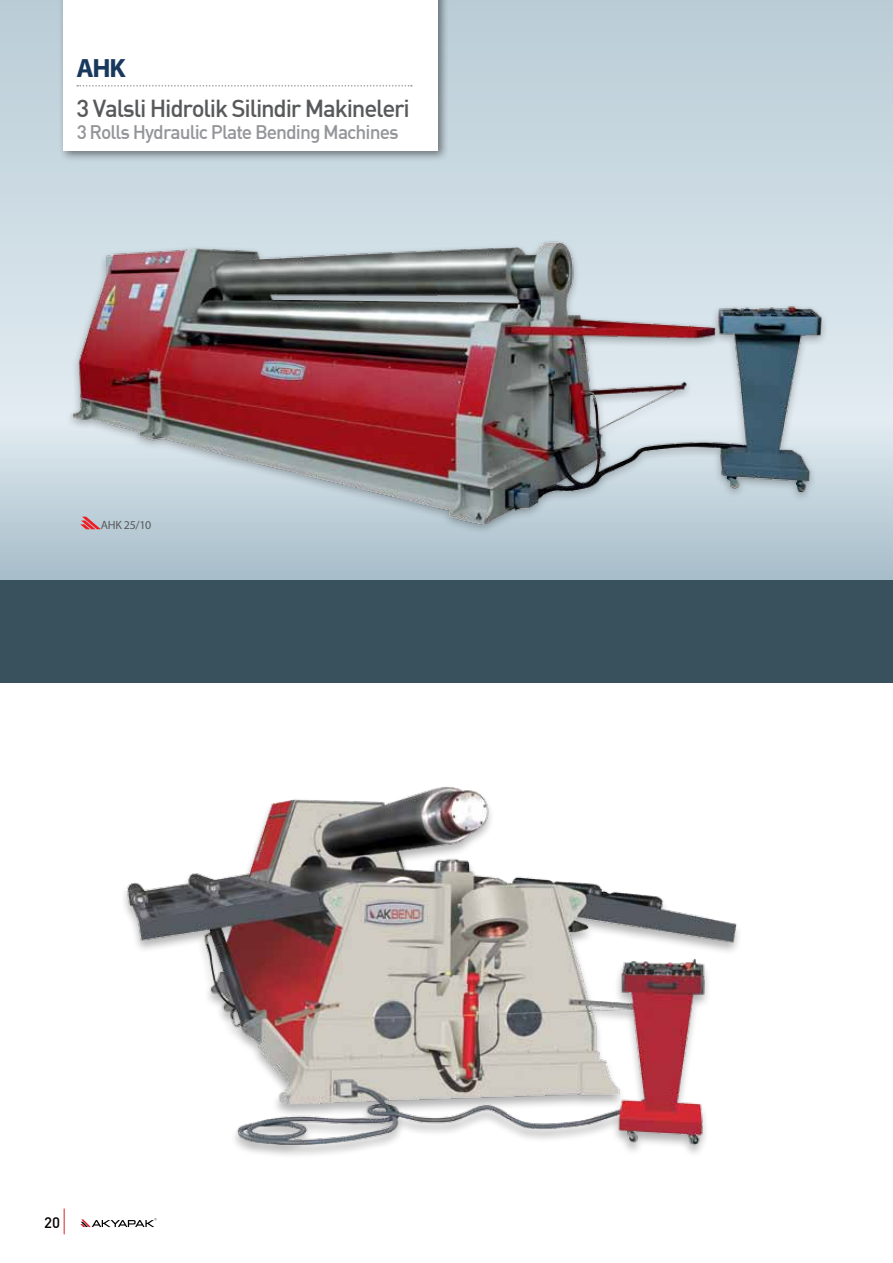
<style>
.page{position:relative;width:893px;height:1263px;background:#fff}
.page>*{position:absolute;margin:0;border:0;box-sizing:border-box;transform-origin:0 0}
.t1{font:700 26.55px "Myriad Pro";color:#18385e}
.t2{font:500 24px "DI Nbek";letter-spacing:-.05em;color:#58595b}
.t3{font:500 19.2px "DI Nbek";letter-spacing:-.05em;color:#939598}
.t4{font:500 15px "DI Nbek";color:#000}
.t5{font:12px "Myriad Pro";letter-spacing:-.025em;color:#58595b}
</style>
<div class="page">
<div style="left:0;top:580px;width:893px;height:103px;background:#39505d"></div>
<svg style="left:64px;top:1209px;width:1px;height:25px"></svg>
<svg style="left:80px;top:1218px;width:77px;height:9px"></svg>
<svg style="left:0;top:0;width:893px;height:580px;background:#c4d4dd"></svg>
<div style="left:64px;top:0;width:374px;height:151px;background:#fff"></div>
<img style="left:124px;top:787px;width:615px;height:368px">
<img style="left:37px;top:57px;width:826px;height:523px">
<svg style="left:80px;top:517px;width:21px;height:12px"></svg>
<h1 class="t1" style="left:77px;top:51px;width:51px">AHK</h1>
<p class="t2" style="left:77px;top:93px;width:335px">3 Valsli Hidrolik Silindir Makineleri</p>
<p class="t3" style="left:77px;top:120px;width:324px">3 Rolls Hydraulic Plate Bending Machines</p>
<p class="t5" style="left:101px;top:518px;width:52px">AHK 25/10</p>
<p class="t4" style="left:44px;top:1213px;width:17px">20</p>
</div>
